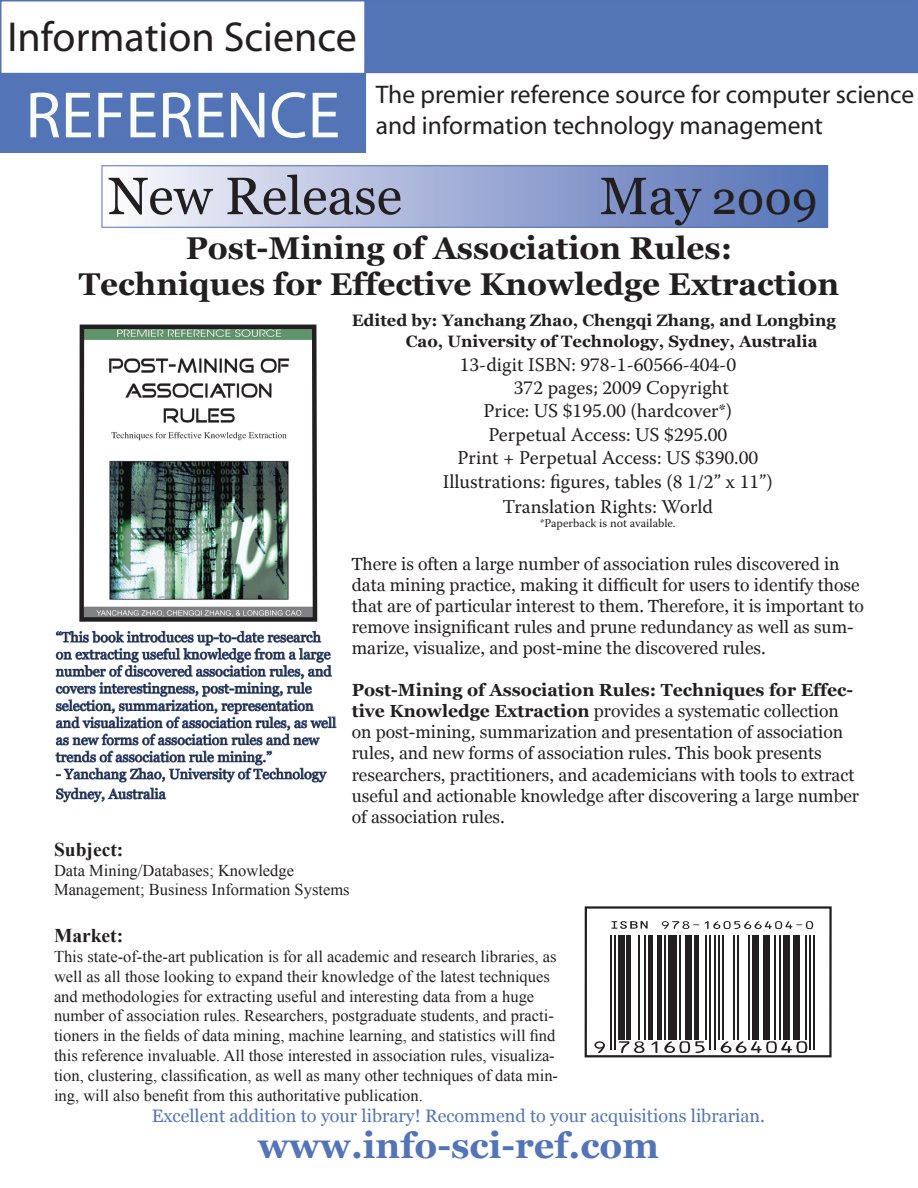
<style>
.page{position:relative;width:918px;height:1188px;background:#fff}
.page>*{position:absolute;margin:0;border:0;box-sizing:border-box;transform-origin:0 0}
.t1{font:66px "Myriad";color:#f9fcf4}
.t2{font:52.5px "Georgia";color:#231f20}
.t3{font:45px "Georgia";color:#231f20}
.t4{font:42px "Myriad";color:#231f20}
.t5{font:700 36px "Georgia";color:#5375b8}
.t6{font:700 31.5px "Georgia";color:#231f20}
.t7{font:25.5px/30.6px "Myriad";color:#231f20}
.t8{font:19.5px "Warnock Pro";color:#231f20}
.t9{font:700 19.5px "Times New Roman";color:#231f20}
.t10{font:18px "Georgia";color:#5375b8}
.t11{font:17.55px/21px "Georgia";color:#231f20}
.t12{font:16.5px/19.8px "Times New Roman";color:#231f20}
.t13{font:700 16.5px/21.6px "Georgia";color:#231f20}
.t14{font:14.25px/17.1px "Georgia";color:#231f20}
.t15{font:12px "Warnock Pro";color:#231f20}
.s1{font-size:52.5px}
.s2{font-weight:700}
</style>
<div class="page">
<div style="left:102px;top:166px;width:726px;height:61px;background:linear-gradient(to right,#f7f6fb,#506db5)"></div>
<div style="left:102px;top:166px;width:726px;height:61px;border:1px solid #5375b8"></div>
<svg style="left:55px;top:630px;width:282px;height:173px"></svg>
<hr style="left:610px;top:935px;width:1px;height:115px;background:#231f20">
<hr style="left:614px;top:935px;width:2px;height:115px;background:#231f20">
<div style="left:618px;top:935px;width:6px;height:105px;background:#231f20"></div>
<hr style="left:627px;top:935px;width:4px;height:105px;background:#231f20">
<hr style="left:638px;top:935px;width:2px;height:105px;background:#231f20">
<hr style="left:645px;top:935px;width:1px;height:105px;background:#231f20">
<div style="left:648px;top:935px;width:5px;height:105px;background:#231f20"></div>
<hr style="left:657px;top:935px;width:4px;height:105px;background:#231f20">
<hr style="left:664px;top:935px;width:2px;height:105px;background:#231f20">
<div style="left:668px;top:935px;width:8px;height:105px;background:#231f20"></div>
<hr style="left:679px;top:935px;width:2px;height:105px;background:#231f20">
<div style="left:685px;top:935px;width:7px;height:105px;background:#231f20"></div>
<hr style="left:694px;top:935px;width:4px;height:105px;background:#231f20">
<hr style="left:705px;top:935px;width:2px;height:105px;background:#231f20">
<hr style="left:709px;top:935px;width:2px;height:115px;background:#231f20">
<hr style="left:714px;top:935px;width:2px;height:115px;background:#231f20">
<hr style="left:718px;top:935px;width:2px;height:105px;background:#231f20">
<hr style="left:722px;top:935px;width:2px;height:105px;background:#231f20">
<hr style="left:733px;top:935px;width:2px;height:105px;background:#231f20">
<hr style="left:737px;top:935px;width:2px;height:105px;background:#231f20">
<hr style="left:748px;top:935px;width:2px;height:105px;background:#231f20">
<div style="left:753px;top:935px;width:6px;height:105px;background:#231f20"></div>
<div style="left:763px;top:935px;width:7px;height:105px;background:#231f20"></div>
<hr style="left:774px;top:935px;width:2px;height:105px;background:#231f20">
<hr style="left:779px;top:935px;width:1px;height:105px;background:#231f20">
<div style="left:783px;top:935px;width:6px;height:105px;background:#231f20"></div>
<div style="left:794px;top:935px;width:6px;height:105px;background:#231f20"></div>
<hr style="left:805px;top:935px;width:1px;height:105px;background:#231f20">
<hr style="left:809px;top:935px;width:2px;height:115px;background:#231f20">
<hr style="left:813px;top:935px;width:2px;height:115px;background:#231f20">
<svg style="left:611px;top:921px;width:37px;height:8px"></svg>
<svg style="left:662px;top:921px;width:37px;height:8px"></svg>
<svg style="left:705px;top:921px;width:108px;height:8px"></svg>
<svg style="left:594px;top:1041px;width:11px;height:12px"></svg>
<svg style="left:619px;top:1041px;width:26px;height:12px"></svg>
<svg style="left:651px;top:1041px;width:6px;height:12px"></svg>
<svg style="left:664px;top:1041px;width:41px;height:12px"></svg>
<svg style="left:721px;top:1041px;width:86px;height:12px"></svg>
<div style="left:585px;top:906px;width:247px;height:151px;border:2px solid #231f20"></div>
<svg style="left:79px;top:324px;width:239px;height:298px"></svg>
<div style="left:365px;top:1px;width:552px;height:71px;background:#5475b6"></div>
<div style="left:364px;top:0;width:554px;height:73px;border:2px solid #5375b8"></div>
<div style="left:1px;top:74px;width:364px;height:78px;background:#5375b8"></div>
<div style="left:0;top:74px;width:366px;height:79px;border:2px solid #5375b8"></div>
<div style="left:0;top:0;width:366px;height:74px;border:2px solid #5375b8"></div>
<p class="t4" style="left:8px;top:16px;width:351px">Information Science</p>
<p class="t1" style="left:25px;top:82px;width:316px">REFERENCE</p>
<p class="t7" style="left:376px;top:81px;width:540px">The premier reference source for computer science and information technology management</p>
<p class="t2" style="left:108px;top:166px;width:296px">New Release</p>
<p class="t3" style="left:600px;top:173px;width:219px"><span class="s1">May</span> 2009</p>
<p class="t6" style="left:186px;top:230px;width:548px">Post-Mining of Association Rules:</p>
<p class="t6" style="left:79px;top:266px;width:762px">Techniques for Effective Knowledge Extraction</p>
<p class="t14" style="left:56px;top:629px;width:282px">“This book introduces up-to-date research on extracting useful knowledge from a large number of discovered association rules, and covers interestingness, post-mining, rule selection, summarization, representation and visualization of association rules, as well as new forms of association rules and new trends of association rule mining.”</p>
<p class="t14" style="left:56px;top:764px;width:272px;line-height:19.8px">- Yanchang Zhao, University of Technology<br>Sydney, Australia</p>
<p class="t13" style="left:406px;top:309px;width:432px;text-indent:-54px">Edited by: Yanchang Zhao, Chengqi Zhang, and Longbing<br>Cao, University of Technology, Sydney, Australia</p>
<p class="t8" style="left:460px;top:353px;width:278px">13-digit ISBN: 978-1-60566-404-0</p>
<p class="t8" style="left:514px;top:376px;width:217px">372 pages; 2009 Copyright</p>
<p class="t8" style="left:483px;top:399px;width:250px">Price: US $195.00 (hardcover*)</p>
<p class="t8" style="left:488px;top:423px;width:241px">Perpetual Access: US $295.00</p>
<p class="t8" style="left:457px;top:446px;width:302px">Print + Perpetual Access: US $390.00</p>
<p class="t8" style="left:443px;top:470px;width:332px">Illustrations: figures, tables (8 1/2” x 11”)</p>
<p class="t8" style="left:503px;top:495px;width:212px">Translation Rights: World</p>
<p class="t15" style="left:540px;top:516px;width:137px">*Paperback is not available.</p>
<p class="t11" style="left:352px;top:553px;width:514px">There is often a large number of association rules discovered in data mining practice, making it difficult for users to identify those that are of particular interest to them. Therefore, it is important to remove insignificant rules and prune redundancy as well as sum&shy;marize, visualize, and post-mine the discovered rules.</p>
<p class="t11" style="left:352px;top:680px;width:509px"><span class="s2">Post-Mining of Association Rules: Techniques for Effec&shy;tive Knowledge Extraction</span> provides a systematic collection on post-mining, summarization and presentation of association rules, and new forms of association rules. This book presents researchers, practitioners, and academicians with tools to extract useful and actionable knowledge after discovering a large number of association rules.</p>
<p class="t9" style="left:54px;top:836px;width:71px">Subject:</p>
<p class="t12" style="left:54px;top:860px;width:242px">Data Mining/Databases; Knowledge</p>
<p class="t12" style="left:54px;top:880px;width:297px">Management; Business Information Systems</p>
<p class="t9" style="left:54px;top:922px;width:71px">Market:</p>
<p class="t12" style="left:54px;top:946px;width:506px">This state-of-the-art publication is for all academic and research libraries, as well as all those looking to expand their knowledge of the latest techniques and methodologies for extracting useful and interesting data from a huge number of association rules. Researchers, postgraduate students, and practi&shy;tioners in the fields of data mining, machine learning, and statistics will find this reference invaluable. All those interested in association rules, visualiza&shy;tion, clustering, classification, as well as many other techniques of data min&shy;ing, will also benefit from this authoritative publication.</p>
<p class="t10" style="left:152px;top:1105px;width:615px">Excellent addition to your library! Recommend to your acquisitions librarian.</p>
<p class="t5" style="left:258px;top:1125px;width:403px">www.info-sci-ref.com</p>
</div>
